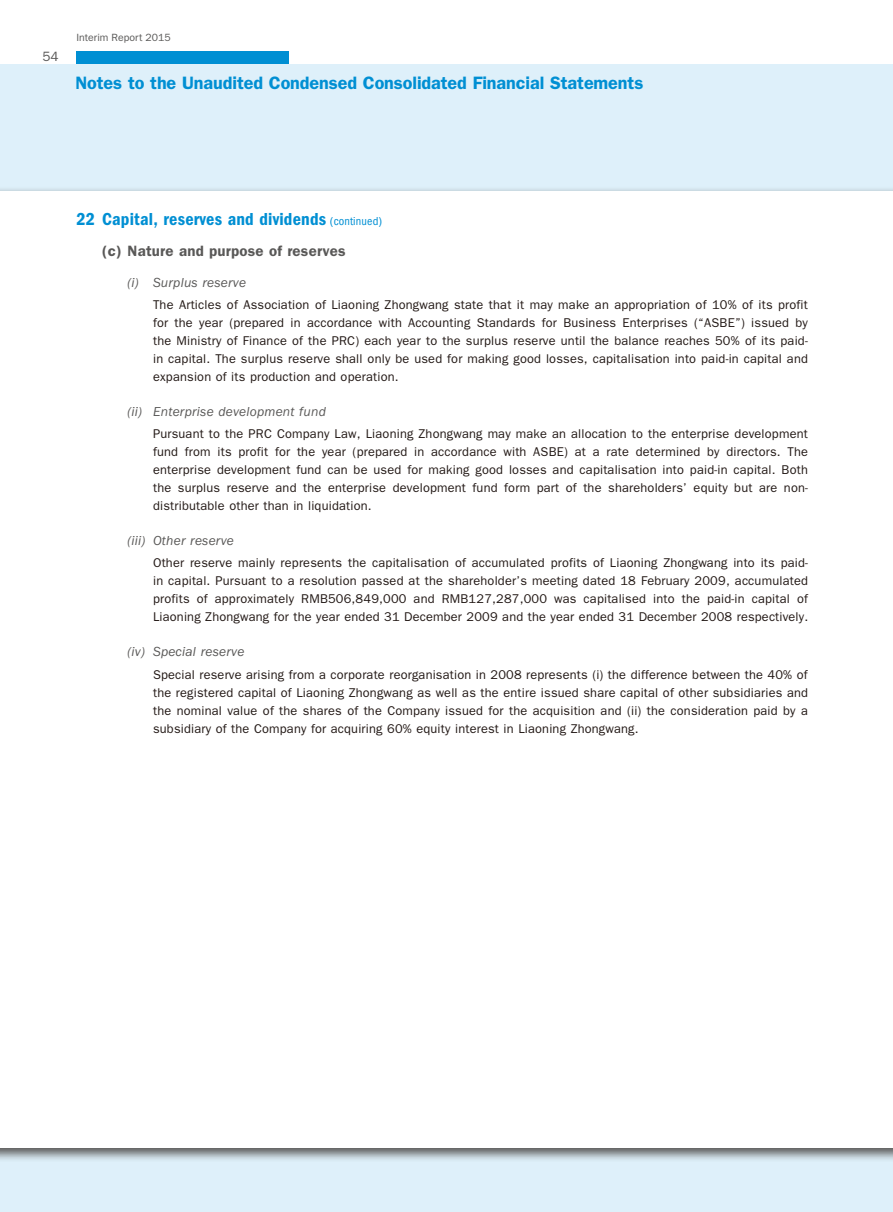
<style>
.page{position:relative;width:893px;height:1212px;background:#fff}
.page>*{position:absolute;margin:0;border:0;box-sizing:border-box;transform-origin:0 0}
.t1{font:600 18px "ITC Franklin Gothic Std";letter-spacing:-.005em;color:#008fd3}
.t2{font:18px "ITC Franklin Gothic Std Dm Cd";letter-spacing:.015em;color:#008fd3}
.t3{font:600 15px "ITC Franklin Gothic Std";letter-spacing:.015em;color:#595857}
.t4{font:italic 13.5px "ITC Franklin Gothic Std";letter-spacing:.015em;color:#595857}
.t5{font:13.5px "ITC Franklin Gothic Std";color:#595857}
.t6{font:12.75px/18px "ITC Franklin Gothic Std";letter-spacing:.015em;color:#231916;text-align:justify}
.t7{font:10.5px "ITC Franklin Gothic Std";color:#595857}
.s1{font-family:"ITC Franklin Gothic Std";font-stretch:condensed;font-size:12px}
</style>
<div class="page">
<div style="left:0;top:64px;width:893px;height:1148px;background:#def0fa"></div>
<div style="left:0;top:191px;width:893px;height:957px;background:#fff"></div>
<div style="left:77px;top:51px;width:212px;height:13px;background:#008fd3"></div>
<p class="t5" style="left:43px;top:48px;width:18px">54</p>
<p class="t7" style="left:77px;top:32px;width:96px">Interim Report 2015</p>
<h1 class="t1" style="left:75px;top:72px;width:569px">Notes to the Unaudited Condensed Consolidated Financial Statements</h1>
<h1 class="t2" style="left:77px;top:209px;width:307px">22 Capital, reserves and dividends <span class="s1">(continued)</span></h1>
<p class="t3" style="left:102px;top:242px;width:245px">(c) Nature and purpose of reserves</p>
<p class="t4" style="left:128px;top:274px;width:120px">(i) Surplus reserve</p>
<p class="t6" style="left:153px;top:295px;width:656px">The Articles of Association of Liaoning Zhongwang state that it may make an appropriation of 10% of its profit for the year (prepared in accordance with Accounting Standards for Business Enterprises (“ASBE”) issued by the Ministry of Finance of the PRC) each year to the surplus reserve until the balance reaches 50% of its paid&shy;in capital. The surplus reserve shall only be used for making good losses, capitalisation into paid-in capital and expansion of its production and operation.</p>
<p class="t4" style="left:128px;top:404px;width:200px">(ii) Enterprise development fund</p>
<p class="t6" style="left:153px;top:425px;width:656px">Pursuant to the PRC Company Law, Liaoning Zhongwang may make an allocation to the enterprise development fund from its profit for the year (prepared in accordance with ASBE) at a rate determined by directors. The enterprise development fund can be used for making good losses and capitalisation into paid-in capital. Both the surplus reserve and the enterprise development fund form part of the shareholders’ equity but are non&shy;distributable other than in liquidation.</p>
<p class="t4" style="left:128px;top:533px;width:108px">(iii) Other reserve</p>
<p class="t6" style="left:153px;top:554px;width:657px">Other reserve mainly represents the capitalisation of accumulated profits of Liaoning Zhongwang into its paid&shy;in capital. Pursuant to a resolution passed at the shareholder’s meeting dated 18 February 2009, accumulated profits of approximately RMB506,849,000 and RMB127,287,000 was capitalised into the paid-in capital of Liaoning Zhongwang for the year ended 31 December 2009 and the year ended 31 December 2008 respectively.</p>
<p class="t4" style="left:128px;top:644px;width:118px">(iv) Special reserve</p>
<p class="t6" style="left:153px;top:665px;width:656px">Special reserve arising from a corporate reorganisation in 2008 represents (i) the difference between the 40% of the registered capital of Liaoning Zhongwang as well as the entire issued share capital of other subsidiaries and the nominal value of the shares of the Company issued for the acquisition and (ii) the consideration paid by a subsidiary of the Company for acquiring 60% equity interest in Liaoning Zhongwang.</p>
</div>
